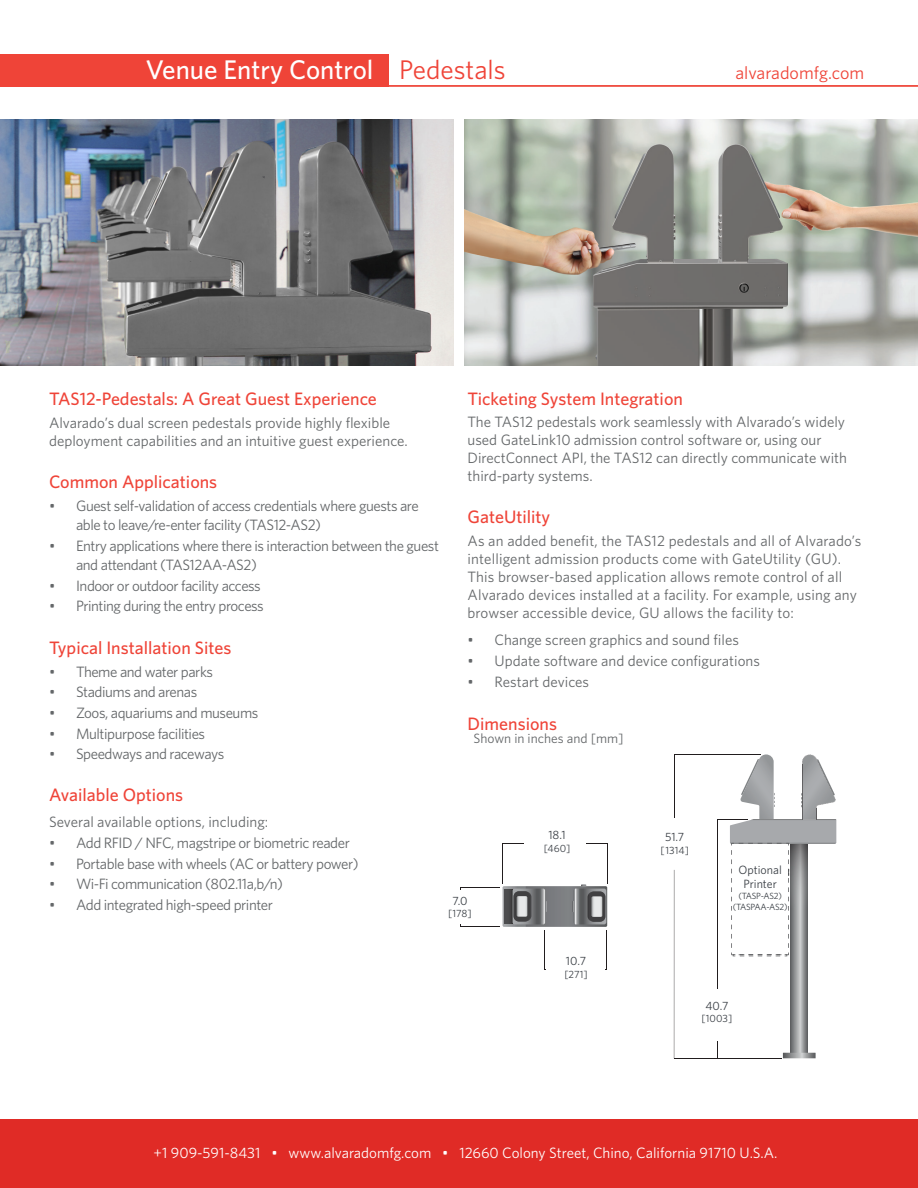
<style>
.page{position:relative;width:918px;height:1188px;background:#fff}
.page>*{position:absolute;margin:0;border:0;box-sizing:border-box;transform-origin:0 0}
.t1{font:500 27px "Whitney";color:#fff}
.t2{font:27px "Whitney";color:#ef4438}
.t3{font:500 18px "Whitney";color:#ef4438}
.t4{font:18px "Whitney";color:#ef4438}
.t5{font:15px/18px "Whitney";color:#646769}
.t6{font:15px "Whitney";letter-spacing:-.03em;color:#646769}
.t7{font:15px "Whitney";color:#fff}
.t8{font:15px "Whitney";letter-spacing:-.04em;color:#646769}
.t9{font:13.5px "Whitney";color:#646769}
.t10{font:12px "Whitney";color:#3a3f45}
.t11{font:10.5px "Whitney";color:#3a3f45}
.t12{font:9px "Whitney";letter-spacing:-.025em;color:#3a3f45}
</style>
<div class="page">
<hr style="left:0;top:86px;width:918px;height:1px;background:#ef4438">
<div style="left:0;top:1119px;width:918px;height:69px;background:#e02b26"></div>
<img style="left:464px;top:119px;width:454px;height:247px">
<hr style="left:8px;top:85px;width:910px;height:1px;background:#ef4438">
<div style="left:0;top:54px;width:389px;height:32px;background:#ef4438"></div>
<svg style="left:503px;top:884px;width:104px;height:43px;background:#818284"></svg>
<hr style="left:674px;top:754px;width:87px;height:1px;background:#211d1e">
<hr style="left:674px;top:1058px;width:107px;height:1px;background:#211d1e">
<hr style="left:718px;top:819px;width:30px;height:1px;background:#211d1e">
<hr style="left:674px;top:754px;width:1px;height:64px;background:#211d1e">
<hr style="left:674px;top:870px;width:1px;height:188px;background:#211d1e">
<hr style="left:717px;top:820px;width:1px;height:169px;background:#211d1e">
<svg style="left:717px;top:1041px;width:1px;height:17px"></svg>
<hr style="left:607px;top:843px;width:1px;height:41px;background:#211d1e">
<hr style="left:607px;top:930px;width:1px;height:40px;background:#211d1e">
<svg style="left:587px;top:843px;width:20px;height:1px"></svg>
<hr style="left:503px;top:843px;width:1px;height:41px;background:#211d1e">
<hr style="left:544px;top:930px;width:1px;height:40px;background:#211d1e">
<hr style="left:460px;top:926px;width:40px;height:1px;background:#211d1e">
<hr style="left:460px;top:887px;width:40px;height:1px;background:#211d1e">
<svg style="left:504px;top:843px;width:20px;height:1px"></svg>
<img style="left:791px;top:957px;width:17px;height:96px">
<svg style="left:783px;top:1053px;width:33px;height:5px"></svg>
<svg style="left:730px;top:754px;width:106px;height:203px"></svg>
<img style="left:0;top:119px;width:454px;height:247px">
<p class="t1" style="left:146px;top:52px;width:229px">Venue Entry Control</p>
<p class="t2" style="left:399px;top:52px;width:108px">Pedestals</p>
<p class="t4" style="left:735px;top:61px;width:130px">alvaradomfg.com</p>
<p class="t3" style="left:49px;top:387px;width:329px">TAS12-Pedestals: A Great Guest Experience</p>
<p class="t5" style="left:49px;top:413px;width:360px">Alvarado’s dual screen pedestals provide highly flexible deployment capabilities and an intuitive guest experience.</p>
<p class="t3" style="left:49px;top:470px;width:170px">Common Applications</p>
<p class="t6" style="left:49px;top:496px;width:371px">• Guest self-validation of access credentials where guests are</p>
<p class="t6" style="left:76px;top:515px;width:247px">able to leave/re-enter facility (TAS12-AS2)</p>
<p class="t6" style="left:49px;top:535px;width:391px">• Entry applications where there is interaction between the guest</p>
<p class="t6" style="left:76px;top:555px;width:182px">and attendant (TAS12AA-AS2)</p>
<p class="t6" style="left:49px;top:575px;width:213px">• Indoor or outdoor facility access</p>
<p class="t6" style="left:49px;top:596px;width:216px">• Printing during the entry process</p>
<p class="t3" style="left:49px;top:636px;width:184px">Typical Installation Sites</p>
<p class="t6" style="left:49px;top:661px;width:165px">• Theme and water parks</p>
<p class="t6" style="left:49px;top:682px;width:150px">• Stadiums and arenas</p>
<p class="t6" style="left:49px;top:703px;width:211px">• Zoos, aquariums and museums</p>
<p class="t6" style="left:49px;top:723px;width:158px">• Multipurpose facilities</p>
<p class="t8" style="left:49px;top:744px;width:177px">• Speedways and raceways</p>
<p class="t3" style="left:49px;top:783px;width:136px">Available Options</p>
<p class="t5" style="left:49px;top:813px;width:221px">Several available options, including:</p>
<p class="t6" style="left:49px;top:833px;width:302px">• Add RFID / NFC, magstripe or biometric reader</p>
<p class="t6" style="left:49px;top:853px;width:311px">• Portable base with wheels (AC or battery power)</p>
<p class="t6" style="left:49px;top:874px;width:236px">• Wi-Fi communication (802.11a,b/n)</p>
<p class="t6" style="left:49px;top:895px;width:225px">• Add integrated high-speed printer</p>
<p class="t3" style="left:468px;top:387px;width:217px">Ticketing System Integration</p>
<p class="t5" style="left:468px;top:413px;width:381px">The TAS12 pedestals work seamlessly with Alvarado’s widely used GateLink10 admission control software or, using our DirectConnect API, the TAS12 can directly communicate with third-party systems.</p>
<p class="t3" style="left:468px;top:505px;width:84px">GateUtility</p>
<p class="t5" style="left:468px;top:531px;width:395px">As an added benefit, the TAS12 pedestals and all of Alvarado’s intelligent admission products come with GateUtility (GU).<br>This browser-based application allows remote control of all Alvarado devices installed at a facility. For example, using any browser accessible device, GU allows the facility to:</p>
<p class="t5" style="left:468px;top:631px;width:273px">• Change screen graphics and sound files</p>
<p class="t5" style="left:468px;top:652px;width:294px">• Update software and device configurations</p>
<p class="t5" style="left:468px;top:672px;width:123px">• Restart devices</p>
<p class="t3" style="left:468px;top:711px;width:91px">Dimensions</p>
<p class="t9" style="left:474px;top:730px;width:152px">Shown in inches and [mm]</p>
<p class="t10" style="left:453px;top:893px;width:17px">7.0</p>
<p class="t11" style="left:448px;top:907px;width:25px">[178]</p>
<p class="t10" style="left:548px;top:827px;width:19px">18.1</p>
<p class="t11" style="left:544px;top:841px;width:28px">[460]</p>
<p class="t10" style="left:665px;top:829px;width:21px">51.7</p>
<p class="t11" style="left:661px;top:843px;width:30px">[1314]</p>
<p class="t10" style="left:739px;top:862px;width:45px">Optional</p>
<p class="t10" style="left:744px;top:876px;width:35px">Printer</p>
<p class="t12" style="left:738px;top:890px;width:45px">(TASP-AS2)</p>
<p class="t12" style="left:733px;top:901px;width:57px">(TASPAA-AS2)</p>
<p class="t10" style="left:566px;top:953px;width:22px">10.7</p>
<p class="t11" style="left:564px;top:967px;width:25px">[271]</p>
<p class="t10" style="left:705px;top:998px;width:25px">40.7</p>
<p class="t11" style="left:702px;top:1012px;width:32px">[1003]</p>
<p class="t7" style="left:154px;top:1143px;width:625px">+1 909-591-8431 • www.alvaradomfg.com • 12660 Colony Street, Chino, California 91710 U.S.A.</p>
</div>
